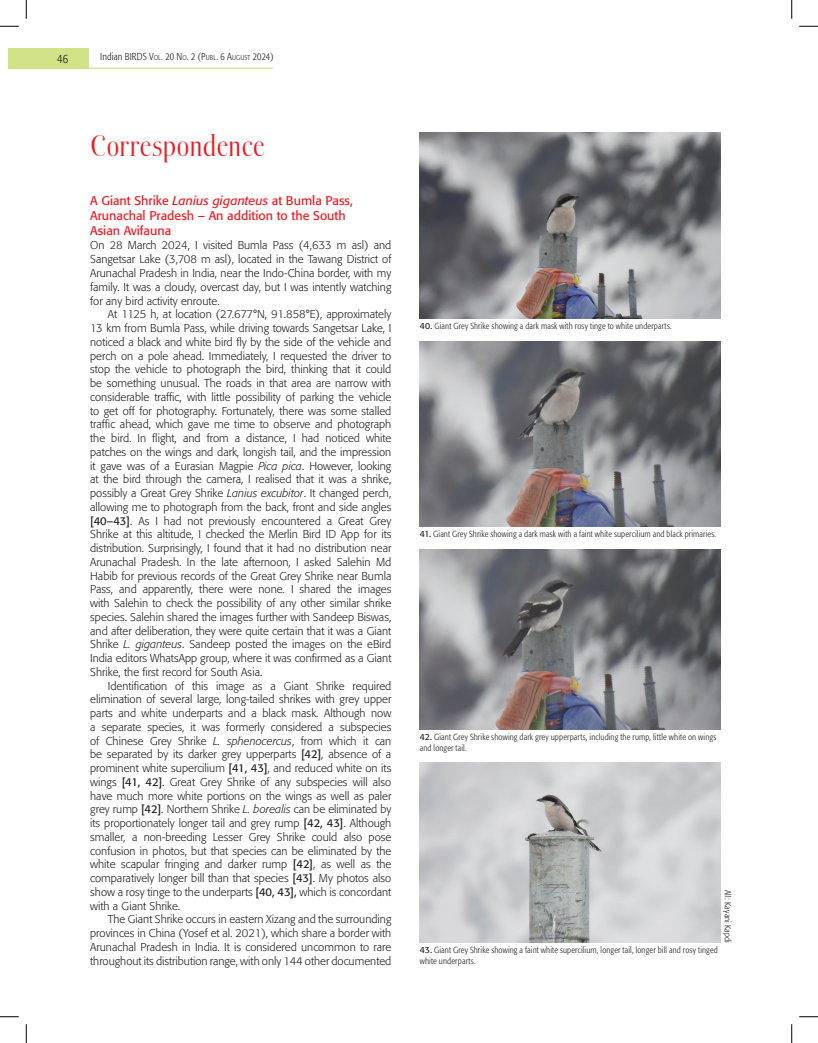
<style>
.page{position:relative;width:818px;height:1043px;background:#fff}
.page>*{position:absolute;margin:0;border:0;box-sizing:border-box;transform-origin:0 0}
.t1{font:300 30px "Boberia LL";letter-spacing:-.01em;color:#ee1d23}
.t2{font:12.5px/15px "Formata";color:#ee1d23}
.t3{font:300 condensed 12.5px "Formata";color:#231f20}
.t4{font:300 11.25px/13.8px "Formata";color:#231f20;text-align:justify}
.t5{font:300 condensed 10px "Formata";letter-spacing:.005em;color:#231f20}
.t6{font:300 condensed 10px "Formata";letter-spacing:.01em;color:#231f20}
.t7{font:300 condensed 8.75px/10.5px "Formata";letter-spacing:.015em;color:#231f20}
.s1{font-size:7px}
.s2{font-style:italic}
.s3{font-weight:400}
.s4{font-weight:400;font-stretch:normal}
</style>
<div class="page">
<div style="left:9px;top:48px;width:80px;height:20px;background:#d2e287"></div>
<hr style="left:9px;top:68px;width:264px;height:1px;background:#d2e287">
<img style="left:420px;top:132px;width:300px;height:186px">
<img style="left:420px;top:341px;width:300px;height:185px">
<img style="left:420px;top:549px;width:300px;height:180px">
<img style="left:420px;top:762px;width:300px;height:180px">
<svg style="left:0;top:25px;width:19px;height:2px"></svg>
<svg style="left:799px;top:25px;width:19px;height:2px"></svg>
<svg style="left:0;top:1016px;width:19px;height:1px"></svg>
<svg style="left:799px;top:1016px;width:19px;height:1px"></svg>
<svg style="left:25px;top:0;width:2px;height:19px"></svg>
<svg style="left:25px;top:1024px;width:2px;height:18px"></svg>
<svg style="left:791px;top:0;width:1px;height:19px"></svg>
<svg style="left:791px;top:1024px;width:1px;height:18px"></svg>
<p class="t3" style="left:57px;top:52px;width:13px">46</p>
<p class="t6" style="left:100px;top:51px;width:35px">Indian Birds</p>
<p class="t5" style="left:149px;top:51px;width:126px">V<span class="s1">OL</span>. 20 N <span class="s1">O</span>. 2 (P<span class="s1">UBL</span>. 6 A<span class="s1">UGUST</span> 2024)</p>
<h1 class="t1" style="left:90px;top:129px;width:176px">Correspondence</h1>
<p class="t2" style="left:90px;top:193px;width:264px">A Giant Shrike <span class="s2">Lanius giganteus</span> at Bumla Pass,<br>Arunachal Pradesh – An addition to the South<br>Asian Avifauna</p>
<p class="t4" style="left:90px;top:238px;width:303px">On 28 March 2024, I visited Bumla Pass (4,633 m asl) and Sangetsar Lake (3,708 m asl), located in the Tawang District of Arunachal Pradesh in India, near the Indo-China border, with my family. It was a cloudy, overcast day, but I was intently watching for any bird activity enroute.</p>
<p class="t4" style="left:90px;top:307px;width:303px;text-indent:18px">At 1125 h, at location (27.677°N, 91.858°E), approximately 13 km from Bumla Pass, while driving towards Sangetsar Lake, I noticed a black and white bird fly by the side of the vehicle and perch on a pole ahead. Immediately, I requested the driver to stop the vehicle to photograph the bird, thinking that it could be something unusual. The roads in that area are narrow with considerable traffic, with little possibility of parking the vehicle to get off for photography. Fortunately, there was some stalled traffic ahead, which gave me time to observe and photograph the bird. In flight, and from a distance, I had noticed white patches on the wings and dark, longish tail, and the impression it gave was of a Eurasian Magpie <span class="s2">Pica pica</span>. However, looking at the bird through the camera, I realised that it was a shrike, possibly a Great Grey Shrike <span class="s2">Lanius excubitor</span>. It changed perch, allowing me to photograph from the back, front and side angles <span class="s3">[40–43]</span>. As I had not previously encountered a Great Grey Shrike at this altitude, I checked the Merlin Bird ID App for its distribution. Surprisingly, I found that it had no distribution near Arunachal Pradesh. In the late afternoon, I asked Salehin Md Habib for previous records of the Great Grey Shrike near Bumla Pass, and apparently, there were none. I shared the images with Salehin to check the possibility of any other similar shrike species. Salehin shared the images further with Sandeep Biswas, and after deliberation, they were quite certain that it was a Giant Shrike <span class="s2">L. giganteus</span>. Sandeep posted the images on the eBird India editors WhatsApp group, where it was confirmed as a Giant Shrike, the first record for South Asia.</p>
<p class="t4" style="left:90px;top:679px;width:303px;text-indent:18px">Identification of this image as a Giant Shrike required elimination of several large, long-tailed shrikes with grey upper parts and white underparts and a black mask. Although now a separate species, it was formerly considered a subspecies of Chinese Grey Shrike <span class="s2">L. sphenocercus</span>, from which it can be separated by its darker grey upperparts <span class="s3">[42]</span>, absence of a prominent white supercilium <span class="s3">[41, 43]</span>, and reduced white on its wings <span class="s3">[41, 42]</span>. Great Grey Shrike of any subspecies will also have much more white portions on the wings as well as paler grey rump <span class="s3">[42]</span>. Northern Shrike <span class="s2">L. borealis</span> can be eliminated by its proportionately longer tail and grey rump <span class="s3">[42, 43]</span>. Although smaller, a non-breeding Lesser Grey Shrike could also pose confusion in photos, but that species can be eliminated by the white scapular fringing and darker rump <span class="s3">[42]</span>, as well as the comparatively longer bill than that species <span class="s3">[43]</span>. My photos also show a rosy tinge to the underparts <span class="s3">[40, 43],</span> which is concordant with a Giant Shrike.</p>
<p class="t4" style="left:90px;top:912px;width:303px;text-indent:18px">The Giant Shrike occurs in eastern Xizang and the surrounding provinces in China (Yosef et al. 2021), which share a border with Arunachal Pradesh in India. It is considered uncommon to rare throughout its distribution range, with only 144 other documented</p>
<p class="t7" style="left:420px;top:320px;width:253px"><span class="s4">40.</span> Giant Grey Shrike showing a dark mask with rosy tinge to white underparts.</p>
<p class="t7" style="left:420px;top:529px;width:298px"><span class="s4">41.</span> Giant Grey Shrike showing a dark mask with a faint white supercilium and black primaries.</p>
<p class="t7" style="left:420px;top:732px;width:298px"><span class="s4">42.</span> Giant Grey Shrike showing dark grey upperparts, including the rump, little white on wings and longer tail.</p>
<p class="t7" style="left:733px;top:889px;width:55px;rotate:90deg">All: Kayani Kapdi</p>
<p class="t7" style="left:420px;top:945px;width:299px"><span class="s4">43.</span> Giant Grey Shrike showing a faint white supercilium, longer tail, longer bill and rosy tinged white underparts.</p>
</div>
